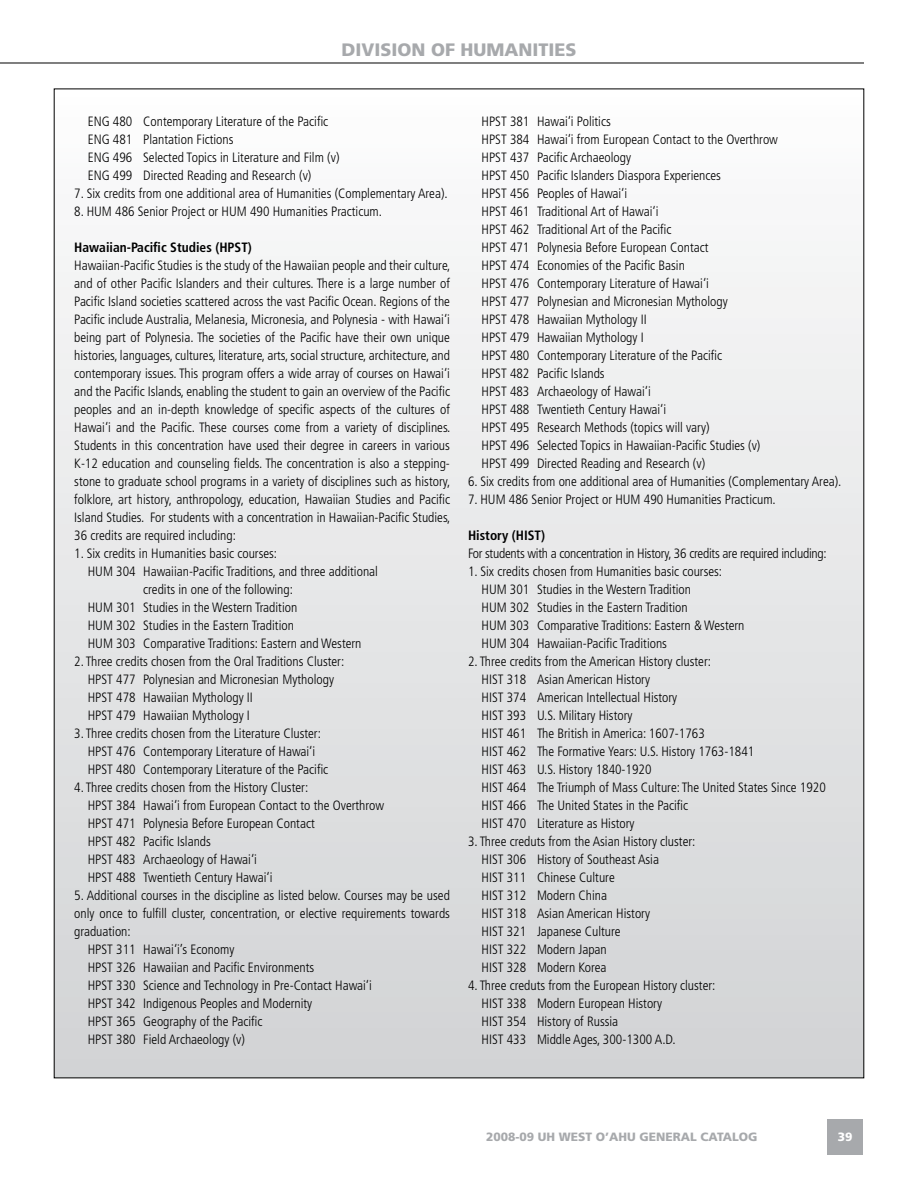
<style>
.page{position:relative;width:918px;height:1188px;background:#fff}
.page>*{position:absolute;margin:0;border:0;box-sizing:border-box;transform-origin:0 0}
.t1{font:900 18px "Frutiger LT Std";color:#a7a9ac}
.t2{font:300 condensed 13.5px/18px "Frutiger LT Std";color:#000}
.t3{font:300 condensed 13.5px "Frutiger LT Std";letter-spacing:-.02em;color:#000}
.t4{font:700 condensed 13.5px "Frutiger LT Std";color:#000}
.t5{font:900 12px "Frutiger LT Std";color:#a7a9ac}
.t6{font:900 12px "Frutiger LT Std";color:#fff}
</style>
<div class="page">
<div style="left:827px;top:1119px;width:36px;height:36px;background:#a7a9ac"></div>
<hr style="left:0;top:63px;width:864px;height:1px;background:#000">
<div style="left:54px;top:89px;width:810px;height:989px;background:linear-gradient(to bottom,#fcfdfd,#d1d3d4)"></div>
<h1 class="t1" style="left:341px;top:39px;width:237px">DIVISION OF HUMANITIES</h1>
<p class="t2" style="left:88px;top:113px;width:253px">ENG 480 Contemporary Literature of the Pacific ENG 481 Plantation Fictions<br>ENG 496 Selected Topics in Literature and Film (v)<br>ENG 499 Directed Reading and Research (v)</p>
<p class="t2" style="left:74px;top:185px;width:375px">7. Six credits from one additional area of Humanities (Complementary Area).</p>
<p class="t2" style="left:74px;top:203px;width:309px">8. HUM 486 Senior Project or HUM 490 Humanities Practicum.</p>
<p class="t4" style="left:74px;top:239px;width:179px">Hawaiian-Pacific Studies (HPST)</p>
<p class="t2" style="left:74px;top:257px;width:378px;text-align:justify">Hawaiian-Pacific Studies is the study of the Hawaiian people and their culture, and of other Pacific Islanders and their cultures. There is a large number of Pacific Island societies scattered across the vast Pacific Ocean. Regions of the Pacific include Australia, Melanesia, Micronesia, and Polynesia - with Hawai‘i being part of Polynesia. The societies of the Pacific have their own unique histories, languages, cultures, literature, arts, social structure, architecture, and contemporary issues. This program offers a wide array of courses on Hawai‘i and the Pacific Islands, enabling the student to gain an overview of the Pacific peoples and an in-depth knowledge of specific aspects of the cultures of Hawai‘i and the Pacific. These courses come from a variety of disciplines.<br>Students in this concentration have used their degree in careers in various K-12 education and counseling fields. The concentration is also a stepping&shy;stone to graduate school programs in a variety of disciplines such as history, folklore, art history, anthropology, education, Hawaiian Studies and Pacific Island Studies. For students with a concentration in Hawaiian-Pacific Studies, 36 credits are required including:</p>
<p class="t2" style="left:74px;top:544px;width:204px">1. Six credits in Humanities basic courses:</p>
<p class="t2" style="left:88px;top:562px;width:292px">HUM 304 Hawaiian-Pacific Traditions, and three additional</p>
<p class="t2" style="left:143px;top:580px;width:151px">credits in one of the following:</p>
<p class="t2" style="left:88px;top:598px;width:211px">HUM 301 Studies in the Western Tradition</p>
<p class="t2" style="left:88px;top:616px;width:208px">HUM 302 Studies in the Eastern Tradition</p>
<p class="t2" style="left:88px;top:634px;width:275px">HUM 303 Comparative Traditions: Eastern and Western</p>
<p class="t2" style="left:88px;top:652px;width:258px;text-indent:-14px">2. Three credits chosen from the Oral Traditions Cluster:<br>HPST 477 Polynesian and Micronesian Mythology HPST 478 Hawaiian Mythology II<br>HPST 479 Hawaiian Mythology I</p>
<p class="t2" style="left:88px;top:724px;width:242px;text-indent:-14px">3. Three credits chosen from the Literature Cluster:<br>HPST 476 Contemporary Literature of Hawai‘i<br>HPST 480 Contemporary Literature of the Pacific</p>
<p class="t2" style="left:88px;top:778px;width:298px;text-indent:-14px">4. Three credits chosen from the History Cluster:<br>HPST 384 Hawai‘i from European Contact to the Overthrow HPST 471 Polynesia Before European Contact<br>HPST 482 Pacific Islands<br>HPST 483 Archaeology of Hawai‘i<br>HPST 488 Twentieth Century Hawai‘i</p>
<p class="t2" style="left:74px;top:886px;width:377px">5. Additional courses in the discipline as listed below. Courses may be used</p>
<p class="t2" style="left:74px;top:904px;width:377px">only once to fulfill cluster, concentration, or elective requirements towards</p>
<p class="t2" style="left:74px;top:922px;width:58px">graduation:</p>
<p class="t2" style="left:88px;top:940px;width:148px">HPST 311 Hawai‘i’s Economy</p>
<p class="t2" style="left:88px;top:958px;width:228px">HPST 326 Hawaiian and Pacific Environments</p>
<p class="t2" style="left:88px;top:976px;width:286px">HPST 330 Science and Technology in Pre-Contact Hawai‘i</p>
<p class="t2" style="left:88px;top:994px;width:226px">HPST 342 Indigenous Peoples and Modernity</p>
<p class="t2" style="left:88px;top:1012px;width:176px">HPST 365 Geography of the Pacific</p>
<p class="t2" style="left:88px;top:1030px;width:159px">HPST 380 Field Archaeology (v)</p>
<p class="t2" style="left:482px;top:112px;width:298px">HPST 381 Hawai‘i Politics<br>HPST 384 Hawai‘i from European Contact to the Overthrow HPST 437 Pacific Archaeology<br>HPST 450 Pacific Islanders Diaspora Experiences<br>HPST 456 Peoples of Hawai‘i<br>HPST 461 Traditional Art of Hawai‘i<br>HPST 462 Traditional Art of the Pacific<br>HPST 471 Polynesia Before European Contact<br>HPST 474 Economies of the Pacific Basin<br>HPST 476 Contemporary Literature of Hawai‘i<br>HPST 477 Polynesian and Micronesian Mythology<br>HPST 478 Hawaiian Mythology II<br>HPST 479 Hawaiian Mythology I<br>HPST 480 Contemporary Literature of the Pacific<br>HPST 482 Pacific Islands<br>HPST 483 Archaeology of Hawai‘i<br>HPST 488 Twentieth Century Hawai‘i<br>HPST 495 Research Methods (topics will vary)<br>HPST 496 Selected Topics in Hawaiian-Pacific Studies (v)<br>HPST 499 Directed Reading and Research (v)</p>
<p class="t2" style="left:468px;top:472px;width:375px">6. Six credits from one additional area of Humanities (Complementary Area).</p>
<p class="t2" style="left:468px;top:490px;width:309px">7. HUM 486 Senior Project or HUM 490 Humanities Practicum.</p>
<p class="t4" style="left:468px;top:527px;width:79px">History (HIST)</p>
<p class="t3" style="left:468px;top:545px;width:360px">For students with a concentration in History, 36 credits are required including:</p>
<p class="t2" style="left:482px;top:562px;width:265px;text-indent:-14px">1. Six credits chosen from Humanities basic courses:<br>HUM 301 Studies in the Western Tradition<br>HUM 302 Studies in the Eastern Tradition<br>HUM 303 Comparative Traditions: Eastern &amp; Western HUM 304 Hawaiian-Pacific Traditions</p>
<p class="t2" style="left:482px;top:652px;width:346px;text-indent:-14px">2. Three credits from the American History cluster:<br>HIST 318 Asian American History<br>HIST 374 American Intellectual History<br>HIST 393 U.S. Military History<br>HIST 461 The British in America: 1607-1763<br>HIST 462 The Formative Years: U.S. History 1763-1841<br>HIST 463 U.S. History 1840-1920<br>HIST 464 The Triumph of Mass Culture: The United States Since 1920<br>HIST 466 The United States in the Pacific<br>HIST 470 Literature as History</p>
<p class="t2" style="left:482px;top:832px;width:215px;text-indent:-14px">3. Three creduts from the Asian History cluster:<br>HIST 306 History of Southeast Asia<br>HIST 311 Chinese Culture<br>HIST 312 Modern China<br>HIST 318 Asian American History<br>HIST 321 Japanese Culture<br>HIST 322 Modern Japan<br>HIST 328 Modern Korea</p>
<p class="t2" style="left:482px;top:976px;width:235px;text-indent:-14px">4. Three creduts from the European History cluster:<br>HIST 338 Modern European History<br>HIST 354 History of Russia<br>HIST 433 Middle Ages, 300-1300 A.D.</p>
<p class="t5" style="left:486px;top:1130px;width:273px">2008-09 UH WEST O’AHU GENERAL CATALOG</p>
<p class="t6" style="left:838px;top:1130px;width:16px">39</p>
</div>
